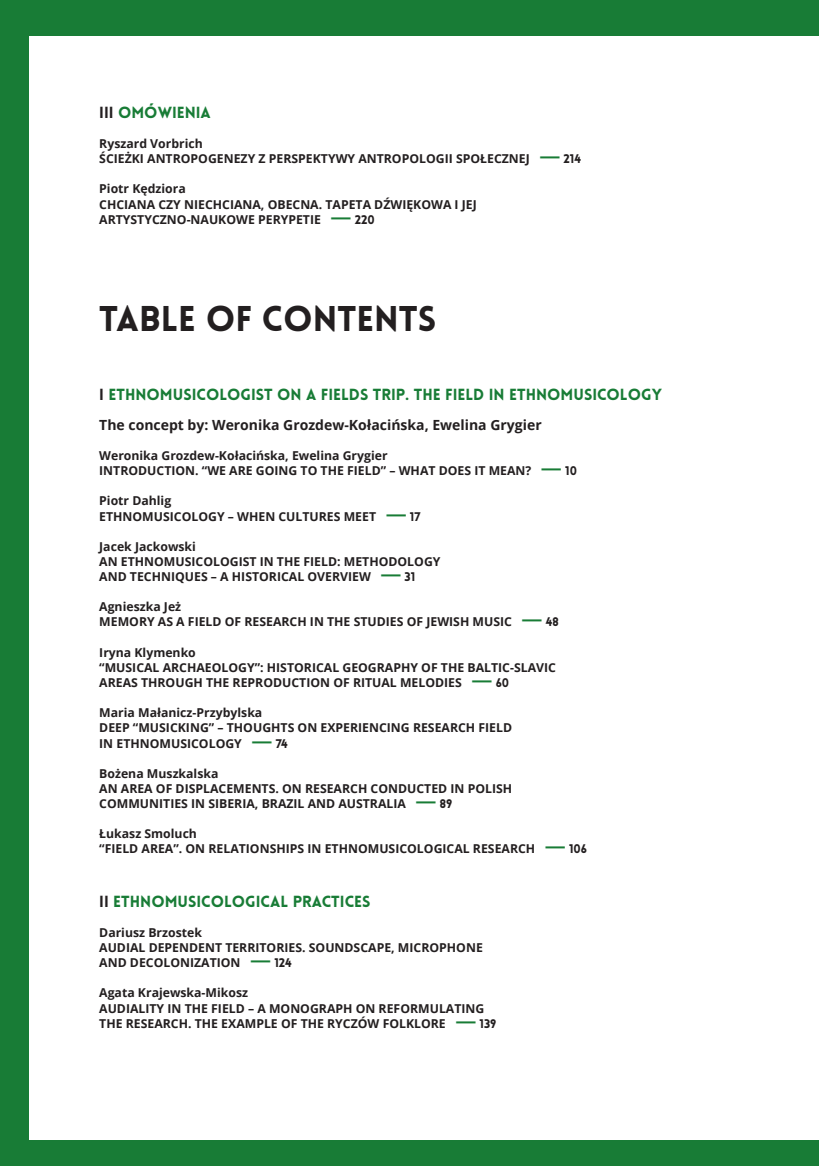
<style>
.page{position:relative;width:819px;height:1166px;background:#187c36}
.page>*{position:absolute;margin:0;border:0;box-sizing:border-box;transform-origin:0 0}
.t1{font:900 35px "Lovelo";color:#231f20}
.przypisy{font:900 15.75px "Lovelo";color:#187c36}
.spis_tresci_autor{font:700 14px "Open Sans";color:#231f20}
.spis_tresci{font:700 12.25px/15.2px "Open Sans";color:#231f20}
.spis_tresci_autor-2{font:700 12.25px "Open Sans";color:#231f20}
.s1{color:#231f20}
.s2{font-weight:600;font-size:21px;color:#187c36}
.s3{font-family:"Lovelo";font-weight:900}
</style>
<div class="page">
<div style="left:30px;top:36px;width:789px;height:1104px;background:#fff"></div>
<p class="przypisy" style="left:99px;top:102px;width:113px"><span class="s1">III</span> OMÓWIENIA</p>
<p class="spis_tresci_autor-2" style="left:99px;top:135px;width:105px">Ryszard Vorbrich</p>
<p class="spis_tresci" style="left:99px;top:151px;width:483px">ŚCIEŻKI ANTROPOGENEZY Z PERSPEKTYWY ANTROPOLOGII SPOŁECZNEJ <span class="s2">—</span> <span class="s3">214</span></p>
<p class="spis_tresci_autor-2" style="left:99px;top:180px;width:88px">Piotr Kędziora</p>
<p class="spis_tresci" style="left:99px;top:196px;width:379px">CHCIANA CZY NIECHCIANA, OBECNA. TAPETA DŹWIĘKOWA I JEJ<br>ARTYSTYCZNO-NAUKOWE PERYPETIE <span class="s2">—</span> <span class="s3">220</span></p>
<h1 class="t1" style="left:99px;top:297px;width:339px">TABLE OF CONTENTS</h1>
<p class="przypisy" style="left:99px;top:384px;width:564px"><span class="s1">I</span> ETHNOMUSICOLOGIST ON A FIELDS TRIP. THE FIELD IN ETHNOMUSICOLOGY</p>
<p class="spis_tresci_autor" style="left:99px;top:415px;width:444px">The concept by: Weronika Grozdew-Kołacińska, Ewelina Grygier</p>
<p class="spis_tresci_autor-2" style="left:99px;top:447px;width:290px">Weronika Grozdew-Kołacińska, Ewelina Grygier</p>
<p class="spis_tresci" style="left:99px;top:463px;width:479px">INTRODUCTION. “WE ARE GOING TO THE FIELD” – WHAT DOES IT MEAN? <span class="s2">—</span> <span class="s3">10</span></p>
<p class="spis_tresci_autor-2" style="left:99px;top:492px;width:73px">Piotr Dahlig</p>
<p class="spis_tresci" style="left:99px;top:508px;width:322px">ETHNOMUSICOLOGY – WHEN CULTURES MEET <span class="s2">—</span> <span class="s3">17</span></p>
<p class="spis_tresci_autor-2" style="left:99px;top:537px;width:98px">Jacek Jackowski</p>
<p class="spis_tresci" style="left:99px;top:553px;width:343px">AN ETHNOMUSICOLOGIST IN THE FIELD: METHODOLOGY<br>AND TECHNIQUES – A HISTORICAL OVERVIEW <span class="s2">—</span> <span class="s3">31</span></p>
<p class="spis_tresci_autor-2" style="left:99px;top:598px;width:83px">Agnieszka Jeż</p>
<p class="spis_tresci" style="left:99px;top:614px;width:461px">MEMORY AS A FIELD OF RESEARCH IN THE STUDIES OF JEWISH MUSIC <span class="s2">—</span> <span class="s3">48</span></p>
<p class="spis_tresci_autor-2" style="left:99px;top:643px;width:98px">Iryna Klymenko</p>
<p class="spis_tresci" style="left:99px;top:659px;width:458px">“MUSICAL ARCHAEOLOGY”: HISTORICAL GEOGRAPHY OF THE BALTIC-SLAVIC<br>AREAS THROUGH THE REPRODUCTION OF RITUAL MELODIES <span class="s2">—</span> <span class="s3">60</span></p>
<p class="spis_tresci_autor-2" style="left:99px;top:704px;width:164px">Maria Małanicz-Przybylska</p>
<p class="spis_tresci" style="left:99px;top:720px;width:414px">DEEP “MUSICKING” – THOUGHTS ON EXPERIENCING RESEARCH FIELD<br>IN ETHNOMUSICOLOGY <span class="s2">—</span> <span class="s3">74</span></p>
<p class="spis_tresci_autor-2" style="left:99px;top:764px;width:121px">Bożena Muszkalska</p>
<p class="spis_tresci" style="left:99px;top:780px;width:414px">AN AREA OF DISPLACEMENTS. ON RESEARCH CONDUCTED IN POLISH<br>COMMUNITIES IN SIBERIA, BRAZIL AND AUSTRALIA <span class="s2">—</span> <span class="s3">89</span></p>
<p class="spis_tresci_autor-2" style="left:99px;top:825px;width:99px">Łukasz Smoluch</p>
<p class="spis_tresci" style="left:99px;top:841px;width:489px">“FIELD AREA”. ON RELATIONSHIPS IN ETHNOMUSICOLOGICAL RESEARCH <span class="s2">—</span> <span class="s3">106</span></p>
<p class="przypisy" style="left:99px;top:891px;width:273px"><span class="s1">II</span> ETHNOMUSICOLOGICAL PRACTICES</p>
<p class="spis_tresci_autor-2" style="left:99px;top:923px;width:104px">Dariusz Brzostek</p>
<p class="spis_tresci" style="left:99px;top:939px;width:385px">AUDIAL DEPENDENT TERRITORIES. SOUNDSCAPE, MICROPHONE<br>AND DECOLONIZATION <span class="s2">—</span> <span class="s3">124</span></p>
<p class="spis_tresci_autor-2" style="left:99px;top:984px;width:150px">Agata Krajewska-Mikosz</p>
<p class="spis_tresci" style="left:99px;top:1000px;width:399px">AUDIALITY IN THE FIELD – A MONOGRAPH ON REFORMULATING<br>THE RESEARCH. THE EXAMPLE OF THE RYCZÓW FOLKLORE <span class="s2">—</span> <span class="s3">139</span></p>
</div>
